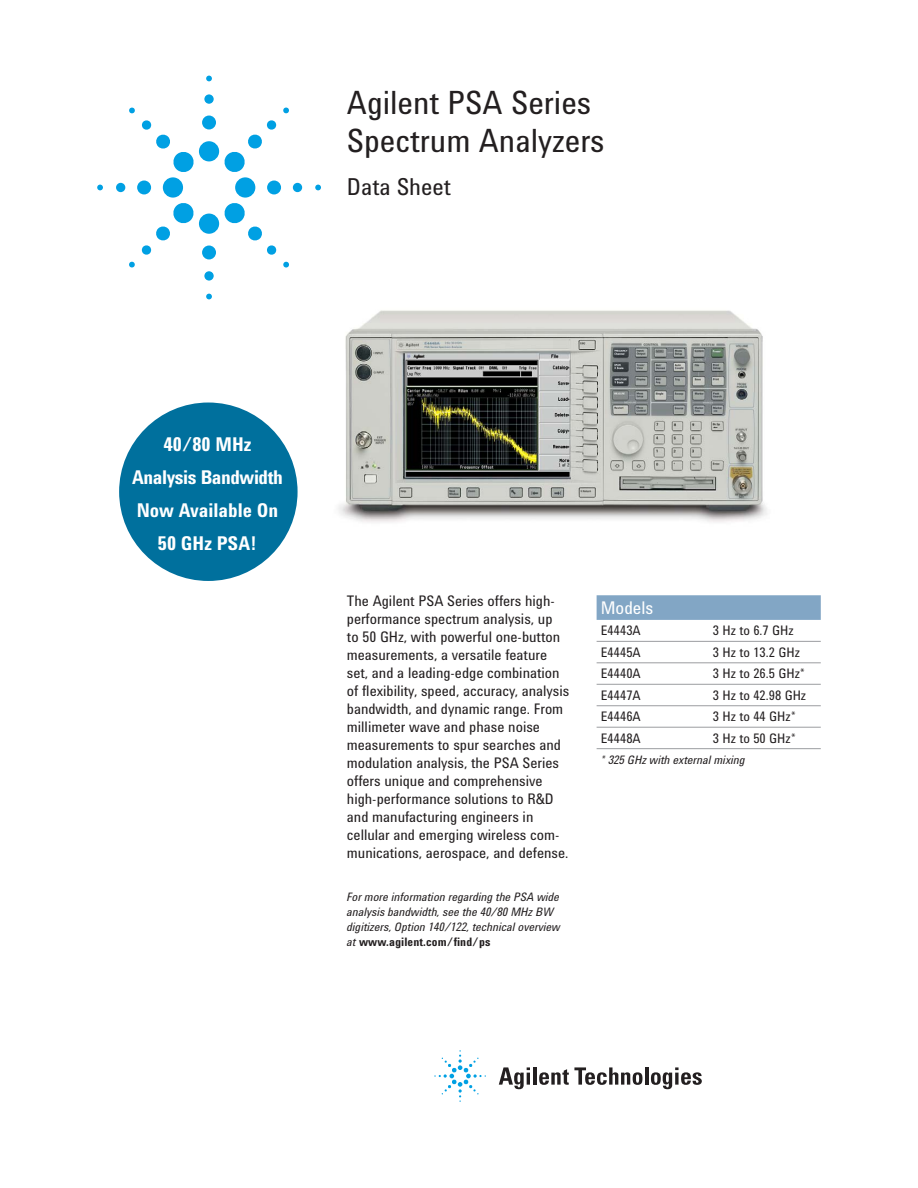
<style>
.page{position:relative;width:918px;height:1188px;background:#fff}
.page>*{position:absolute;margin:0;border:0;box-sizing:border-box;transform-origin:0 0}
.t1{font:33px/37.5px "Agilent Condensed CFF";color:#231f20}
.t2{font:24px "Agilent Condensed CFF";color:#231f20}
.t3{font:700 19.5px/33.2px "Agilent Condensed CFF";color:#fff;text-align:center}
.t4{font:18px "Agilent Condensed CFF";color:#fff}
.t5{font:15px/18px "Agilent Condensed CFF";color:#231f20}
.t6{font:13.5px "Agilent Condensed CFF";color:#231f20}
.t7{font:italic 12px/15px "Agilent Condensed CFF";color:#231f20}
.s1{font-weight:700;font-style:normal}
</style>
<div class="page">
<svg style="left:499px;top:1067px;width:31px;height:22px"></svg>
<hr style="left:533px;top:1067px;width:4px;height:18px;background:#231f20">
<svg style="left:539px;top:1067px;width:103px;height:18px"></svg>
<hr style="left:645px;top:1067px;width:3px;height:18px;background:#231f20">
<svg style="left:651px;top:1067px;width:51px;height:22px"></svg>
<svg style="left:434px;top:1050px;width:52px;height:52px"></svg>
<img style="left:338px;top:310px;width:429px;height:213px">
<div style="left:199px;top:141px;width:20px;height:20px;background:#00a0e3;border-radius:50%"></div>
<div style="left:202px;top:116px;width:14px;height:13px;background:#00a0e3;border-radius:50%"></div>
<svg style="left:204px;top:94px;width:10px;height:10px"></svg>
<svg style="left:206px;top:76px;width:6px;height:5px"></svg>
<div style="left:235px;top:177px;width:20px;height:21px;background:#00a0e3;border-radius:50%"></div>
<div style="left:267px;top:181px;width:14px;height:13px;background:#00a0e3;border-radius:50%"></div>
<div style="left:293px;top:183px;width:9px;height:9px;background:#00a0e3;border-radius:50%"></div>
<svg style="left:315px;top:185px;width:6px;height:5px"></svg>
<div style="left:199px;top:214px;width:20px;height:20px;background:#00a0e3;border-radius:50%"></div>
<div style="left:202px;top:246px;width:14px;height:13px;background:#00a0e3;border-radius:50%"></div>
<svg style="left:204px;top:271px;width:10px;height:10px"></svg>
<svg style="left:206px;top:294px;width:6px;height:5px"></svg>
<div style="left:163px;top:177px;width:20px;height:21px;background:#00a0e3;border-radius:50%"></div>
<div style="left:137px;top:181px;width:14px;height:13px;background:#00a0e3;border-radius:50%"></div>
<div style="left:116px;top:183px;width:9px;height:9px;background:#00a0e3;border-radius:50%"></div>
<svg style="left:97px;top:185px;width:6px;height:5px"></svg>
<svg style="left:224px;top:120px;width:53px;height:52px"></svg>
<svg style="left:283px;top:107px;width:6px;height:7px"></svg>
<svg style="left:224px;top:203px;width:53px;height:52px"></svg>
<svg style="left:283px;top:261px;width:6px;height:7px"></svg>
<svg style="left:141px;top:203px;width:53px;height:52px"></svg>
<svg style="left:129px;top:261px;width:6px;height:7px"></svg>
<svg style="left:142px;top:120px;width:52px;height:52px"></svg>
<svg style="left:129px;top:107px;width:6px;height:7px"></svg>
<div style="left:119px;top:403px;width:179px;height:178px;background:#00709d;border-radius:50%"></div>
<svg style="left:597px;top:595px;width:224px;height:25px;background:#83a7c5"></svg>
<hr style="left:597px;top:641px;width:224px;height:1px;background:#9b9da0">
<hr style="left:597px;top:662px;width:224px;height:1px;background:#9b9da0">
<hr style="left:597px;top:684px;width:224px;height:1px;background:#9b9da0">
<hr style="left:597px;top:705px;width:224px;height:1px;background:#9b9da0">
<hr style="left:597px;top:727px;width:224px;height:1px;background:#9b9da0">
<hr style="left:597px;top:748px;width:112px;height:1px;background:#9b9da0">
<hr style="left:709px;top:748px;width:112px;height:1px;background:#9b9da0">
<h1 class="t1" style="left:347px;top:88px;width:259px">Agilent PSA Series<br>Spectrum Analyzers</h1>
<h2 class="t2" style="left:347px;top:178px;width:106px">Data Sheet</h2>
<h3 class="t3" style="left:132px;top:430px;width:152px">40/80 MHz<br>Analysis Bandwidth<br>Now Available On<br>50 GHz PSA!</h3>
<p class="t5" style="left:347px;top:593px;width:224px">The Agilent PSA Series offers high&shy;performance spectrum analysis, up<br>to 50 GHz, with powerful one-button measurements, a versatile feature set, and a leading-edge combination of flexibility, speed, accuracy, analysis bandwidth, and dynamic range. From millimeter wave and phase noise measurements to spur searches and modulation analysis, the PSA Series offers unique and comprehensive high-performance solutions to R&amp;D and manufacturing engineers in cellular and emerging wireless com&shy;munications, aerospace, and defense.</p>
<p class="t7" style="left:347px;top:890px;width:215px">For more information regarding the PSA wide analysis bandwidth, see the 40/80 MHz BW digitizers, Option 140/122, technical overview at <span class="s1">www.agilent.com/find/ps</span></p>
<p class="t4" style="left:601px;top:601px;width:54px">Models</p>
<p class="t6" style="left:601px;top:626px;width:42px">E4443A</p>
<p class="t6" style="left:713px;top:626px;width:82px">3 Hz to 6.7 GHz</p>
<p class="t6" style="left:601px;top:647px;width:42px">E4445A</p>
<p class="t6" style="left:713px;top:647px;width:88px">3 Hz to 13.2 GHz</p>
<p class="t6" style="left:601px;top:669px;width:42px">E4440A</p>
<p class="t6" style="left:713px;top:669px;width:94px">3 Hz to 26.5 GHz*</p>
<p class="t6" style="left:601px;top:690px;width:42px">E4447A</p>
<p class="t6" style="left:713px;top:690px;width:95px">3 Hz to 42.98 GHz</p>
<p class="t6" style="left:601px;top:712px;width:42px">E4446A</p>
<p class="t6" style="left:713px;top:712px;width:84px">3 Hz to 44 GHz*</p>
<p class="t6" style="left:601px;top:733px;width:42px">E4448A</p>
<p class="t6" style="left:713px;top:733px;width:84px">3 Hz to 50 GHz*</p>
<p class="t7" style="left:601px;top:753px;width:146px">* 325 GHz with external mixing</p>
</div>
